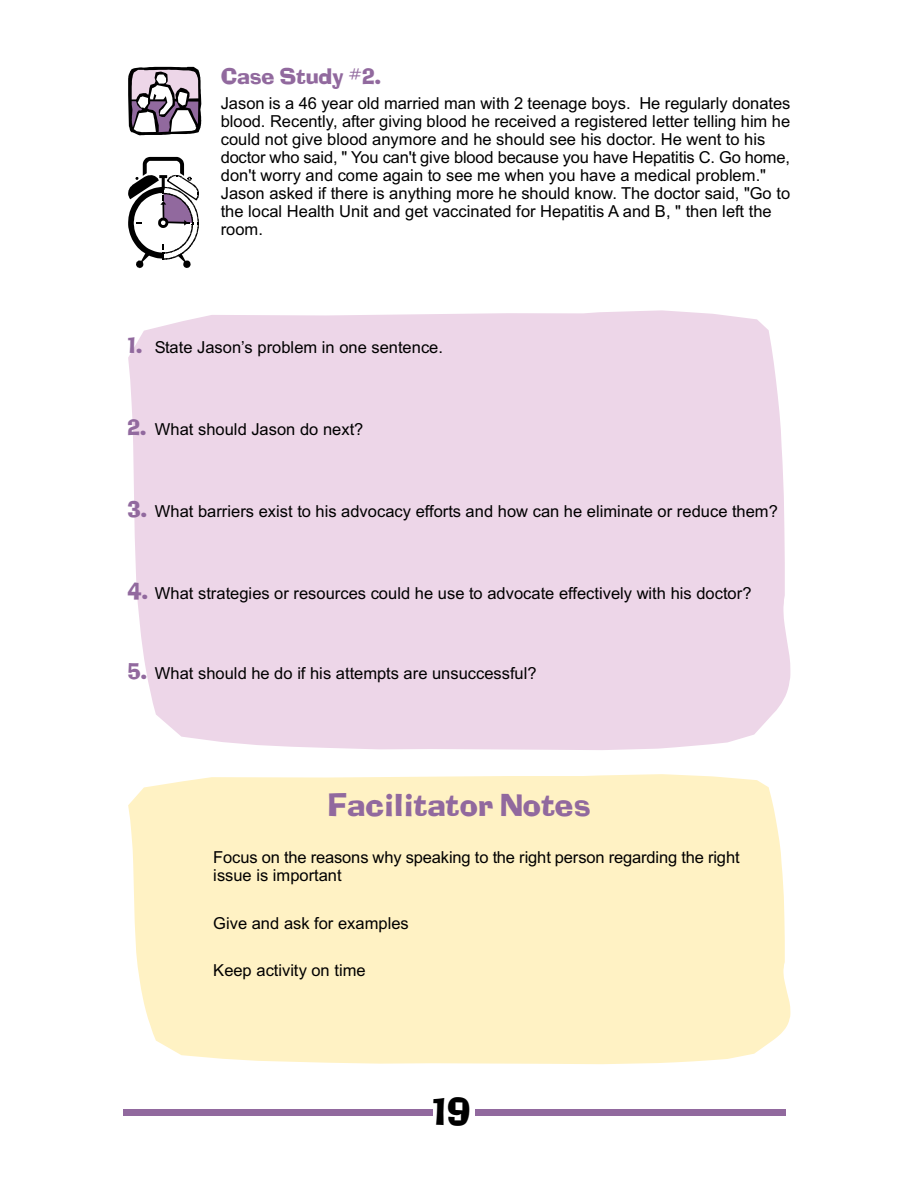
<style>
.page{position:relative;width:918px;height:1188px;background:#fff}
.page>*{position:absolute;margin:0;border:0;box-sizing:border-box;transform-origin:0 0}
.t1{font:36px "Adelaide";color:#000}
.t2{font:30px "Adelaide";color:#91699e}
.t3{font:21px "Adelaide";color:#91699e}
.t4{font:16.5px/18px "Arial";color:#000}
.s1{font-family:"Adelaide";font-size:21px;color:#91699e}
</style>
<div class="page">
<div style="left:128px;top:310px;width:662px;height:440px;background:#edd6e8"></div>
<svg style="left:128px;top:157px;width:71px;height:111px"></svg>
<svg style="left:128px;top:67px;width:73px;height:68px"></svg>
<div style="left:128px;top:774px;width:662px;height:290px;background:#fff2c4"></div>
<div style="left:475px;top:1109px;width:310px;height:6px;background:#91699e"></div>
<div style="left:124px;top:1109px;width:309px;height:6px;background:#91699e"></div>
<p class="t3" style="left:221px;top:64px;width:162px">Case Study #2.</p>
<p class="t4" style="left:221px;top:96px;width:571px">Jason is a 46 year old married man with 2 teenage boys. He regularly donates blood. Recently, after giving blood he received a registered letter telling him he could not give blood anymore and he should see his doctor. He went to his doctor who said, " You can't give blood because you have Hepatitis C. Go home, don't worry and come again to see me when you have a medical problem." Jason asked if there is anything more he should know. The doctor said, "Go to the local Health Unit and get vaccinated for Hepatitis A and B, " then left the room.</p>
<p class="t4" style="left:128px;top:340px;width:317px"><span class="s1">1.</span> State Jason’s problem in one sentence.</p>
<p class="t4" style="left:128px;top:422px;width:237px"><span class="s1">2.</span> What should Jason do next?</p>
<p class="t4" style="left:128px;top:504px;width:652px"><span class="s1">3.</span> What barriers exist to his advocacy efforts and how can he eliminate or reduce them?</p>
<p class="t4" style="left:128px;top:586px;width:625px"><span class="s1">4.</span> What strategies or resources could he use to advocate effectively with his doctor?</p>
<p class="t4" style="left:128px;top:666px;width:411px"><span class="s1">5.</span> What should he do if his attempts are unsuccessful?</p>
<h2 class="t2" style="left:328px;top:787px;width:264px">Facilitator Notes</h2>
<p class="t4" style="left:213px;top:850px;width:528px">Focus on the reasons why speaking to the right person regarding the right issue is important</p>
<p class="t4" style="left:213px;top:915px;width:197px">Give and ask for examples</p>
<p class="t4" style="left:213px;top:962px;width:154px">Keep activity on time</p>
<h1 class="t1" style="left:432px;top:1091px;width:40px">19</h1>
</div>
